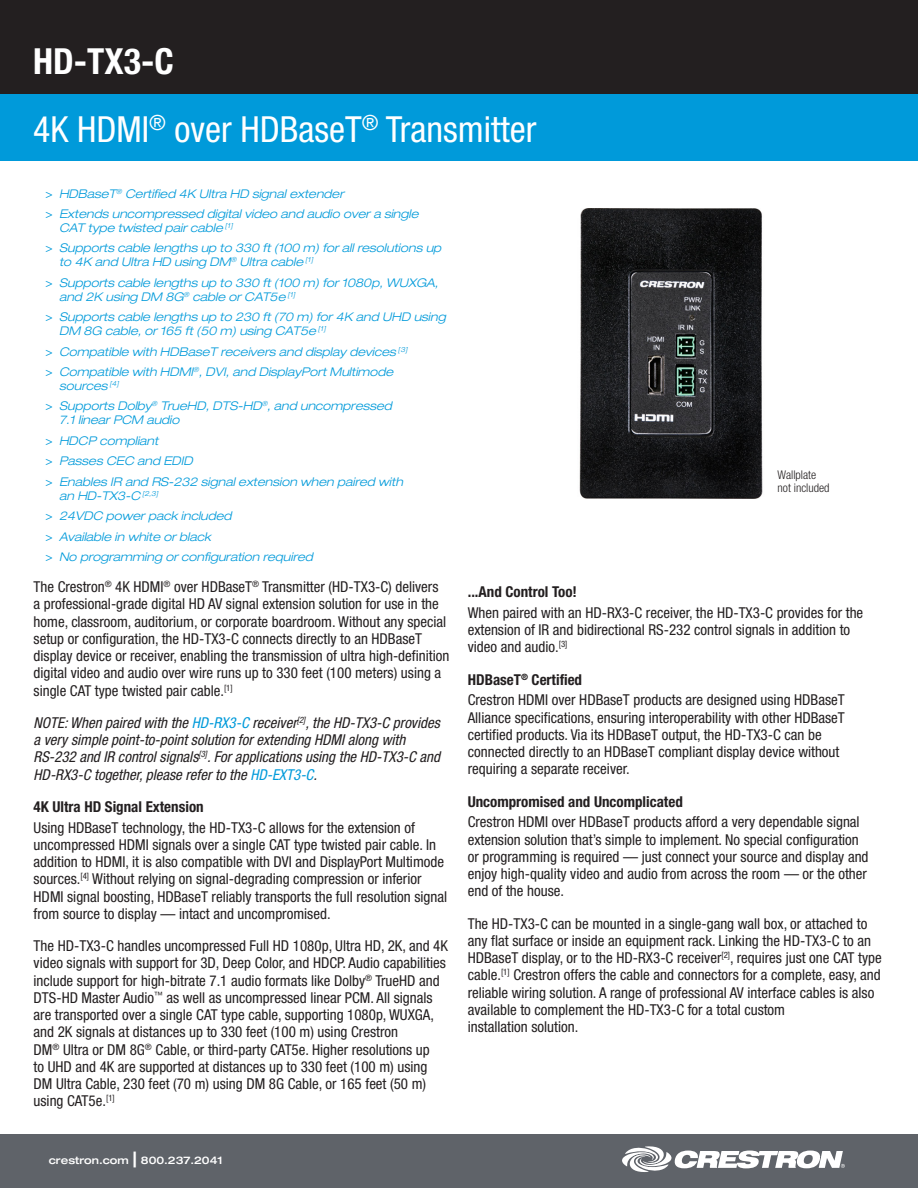
<style>
.page{position:relative;width:918px;height:1188px;background:#fff}
.page>*{position:absolute;margin:0;border:0;box-sizing:border-box;transform-origin:0 0}
.t1{font:condensed 36px "Helvetica Neue LT Std";color:#fff}
.t2{font:700 condensed 36px "Helvetica Neue LT Std";color:#fff}
.t3{font:condensed 15px/17.2px "Helvetica Neue LT Std";color:#231f20}
.t4{font:italic condensed 15px/17.2px "Helvetica Neue LT Std";color:#231f20}
.bold_copy_headings{font:700 condensed 15px "Helvetica Neue LT Std";color:#231f20}
.key_features{font:italic 300 expanded 12px/13.8px "Helvetica Neue LT Std";color:#009ada}
.endnote{font:300 condensed 12px/13.8px "Helvetica Neue LT Std";color:#231f20}
.t5{font:500 expanded 10.5px "Helvetica Neue LT Std";color:#fff}
.s1{font-weight:400;font-style:normal;font-stretch:condensed}
.s2{color:#009ada}
.s3{font-size:21px}
</style>
<div class="page">
<div style="left:0;top:0;width:918px;height:94px;background:#231f20"></div>
<div style="left:0;top:94px;width:918px;height:67px;background:#009ada"></div>
<div style="left:0;top:1134px;width:918px;height:54px;background:#5f6369"></div>
<svg style="left:622px;top:1146px;width:223px;height:26px"></svg>
<img style="left:579px;top:208px;width:184px;height:291px">
<p class="t2" style="left:33px;top:40px;width:142px">HD-TX3-C</p>
<p class="t1" style="left:33px;top:108px;width:505px">4K HDMI<sup>®</sup> over HDBaseT<sup>®</sup> Transmitter</p>
<p class="key_features" style="left:46px;top:187px;width:300px"><span class="s1">&gt;</span> HDBaseT<sup>®</sup> Certified 4K Ultra HD signal extender</p>
<p class="key_features" style="left:59px;top:207px;width:361px;text-indent:-14px"><span class="s1">&gt;</span> Extends uncompressed digital video and audio over a single<br>CAT type twisted pair cable <sup>[1]</sup></p>
<p class="key_features" style="left:59px;top:242px;width:384px;text-indent:-14px"><span class="s1">&gt;</span> Supports cable lengths up to 330 ft (100 m) for all resolutions up to 4K and Ultra HD using DM<sup>®</sup> Ultra cable <sup>[1]</sup></p>
<p class="key_features" style="left:59px;top:276px;width:381px;text-indent:-14px"><span class="s1">&gt;</span> Supports cable lengths up to 330 ft (100 m) for 1080p, WUXGA, and 2K using DM 8G<sup>®</sup> cable or CAT5e <sup>[1]</sup></p>
<p class="key_features" style="left:59px;top:310px;width:388px;text-indent:-14px"><span class="s1">&gt;</span> Supports cable lengths up to 230 ft (70 m) for 4K and UHD using<br>DM 8G cable, or 165 ft (50 m) using CAT5e <sup>[1]</sup></p>
<p class="key_features" style="left:46px;top:345px;width:363px"><span class="s1">&gt;</span> Compatible with HDBaseT receivers and display devices <sup>[3]</sup></p>
<p class="key_features" style="left:59px;top:365px;width:336px;text-indent:-14px"><span class="s1">&gt;</span> Compatible with HDMI<sup>®</sup>, DVI, and DisplayPort Multimode sources <sup>[4]</sup></p>
<p class="key_features" style="left:59px;top:399px;width:334px;text-indent:-14px"><span class="s1">&gt;</span> Supports Dolby<sup>®</sup> TrueHD, DTS-HD<sup>®</sup>, and uncompressed<br>7.1 linear PCM audio</p>
<p class="key_features" style="left:46px;top:434px;width:114px"><span class="s1">&gt;</span> HDCP compliant</p>
<p class="key_features" style="left:46px;top:454px;width:149px"><span class="s1">&gt;</span> Passes CEC and EDID</p>
<p class="key_features" style="left:59px;top:475px;width:345px;text-indent:-14px"><span class="s1">&gt;</span> Enables IR and RS-232 signal extension when paired with an HD-TX3-C <sup>[2,3]</sup></p>
<p class="key_features" style="left:46px;top:509px;width:187px"><span class="s1">&gt;</span> 24VDC power pack included</p>
<p class="key_features" style="left:46px;top:530px;width:167px"><span class="s1">&gt;</span> Available in white or black</p>
<p class="key_features" style="left:46px;top:550px;width:269px"><span class="s1">&gt;</span> No programming or configuration required</p>
<p class="t3" style="left:34px;top:578px;width:417px">The Crestron<sup>®</sup> 4K HDMI<sup>®</sup> over HDBaseT<sup>®</sup> Transmitter (HD-TX3-C) delivers<br>a professional-grade digital HD AV signal extension solution for use in the home, classroom, auditorium, or corporate boardroom. Without any special setup or configuration, the HD-TX3-C connects directly to an HDBaseT display device or receiver, enabling the transmission of ultra high-definition digital video and audio over wire runs up to 330 feet (100 meters) using a single CAT type twisted pair cable.<sup>[1]</sup></p>
<p class="t4" style="left:34px;top:714px;width:408px">NOTE: When paired with the <span class="s2">HD-RX3-C</span> receiver<sup>[2]</sup>, the HD-TX3-C provides a very simple point-to-point solution for extending HDMI along with RS-232 and IR control signals<sup>[3]</sup>. For applications using the HD-TX3-C and HD-RX3-C together, please refer to the <span class="s2">HD-EXT3-C</span>.</p>
<p class="bold_copy_headings" style="left:34px;top:797px;width:172px">4K Ultra HD Signal Extension</p>
<p class="t3" style="left:34px;top:819px;width:415px">Using HDBaseT technology, the HD-TX3-C allows for the extension of uncompressed HDMI signals over a single CAT type twisted pair cable. In addition to HDMI, it is also compatible with DVI and DisplayPort Multimode sources.<sup>[4]</sup> Without relying on signal-degrading compression or inferior HDMI signal boosting, HDBaseT reliably transports the full resolution signal from source to display — intact and uncompromised.</p>
<p class="t3" style="left:34px;top:937px;width:416px">The HD-TX3-C handles uncompressed Full HD 1080p, Ultra HD, 2K, and 4K video signals with support for 3D, Deep Color, and HDCP. Audio capabilities include support for high-bitrate 7.1 audio formats like Dolby<sup>®</sup> TrueHD and DTS-HD Master Audio<sup>™</sup> as well as uncompressed linear PCM. All signals are transported over a single CAT type cable, supporting 1080p, WUXGA, and 2K signals at distances up to 330 feet (100 m) using Crestron<br>DM<sup>®</sup> Ultra or DM 8G<sup>®</sup> Cable, or third-party CAT5e. Higher resolutions up<br>to UHD and 4K are supported at distances up to 330 feet (100 m) using DM Ultra Cable, 230 feet (70 m) using DM 8G Cable, or 165 feet (50 m) using CAT5e.<sup>[1]</sup></p>
<p class="t5" style="left:49px;top:1153px;width:175px">crestron.com <span class="s3">|</span> 800.237.2041</p>
<p class="endnote" style="left:778px;top:467px;width:53px">Wallplate not included</p>
<p class="bold_copy_headings" style="left:468px;top:583px;width:111px">...And Control Too!</p>
<p class="t3" style="left:468px;top:604px;width:397px">When paired with an HD-RX3-C receiver, the HD-TX3-C provides for the extension of IR and bidirectional RS-232 control signals in addition to video and audio.<sup>[3]</sup></p>
<p class="bold_copy_headings" style="left:468px;top:670px;width:116px">HDBaseT<sup>®</sup> Certified</p>
<p class="t3" style="left:468px;top:691px;width:379px">Crestron HDMI over HDBaseT products are designed using HDBaseT Alliance specifications, ensuring interoperability with other HDBaseT certified products. Via its HDBaseT output, the HD-TX3-C can be connected directly to an HDBaseT compliant display device without requiring a separate receiver.</p>
<p class="bold_copy_headings" style="left:468px;top:792px;width:217px">Uncompromised and Uncomplicated</p>
<p class="t3" style="left:468px;top:813px;width:402px">Crestron HDMI over HDBaseT products afford a very dependable signal extension solution that’s simple to implement. No special configuration or programming is required — just connect your source and display and enjoy high-quality video and audio from across the room — or the other end of the house.</p>
<p class="t3" style="left:468px;top:915px;width:415px">The HD-TX3-C can be mounted in a single-gang wall box, or attached to any flat surface or inside an equipment rack. Linking the HD-TX3-C to an HDBaseT display, or to the HD-RX3-C receiver<sup>[2]</sup>, requires just one CAT type cable.<sup>[1]</sup> Crestron offers the cable and connectors for a complete, easy, and reliable wiring solution. A range of professional AV interface cables is also available to complement the HD-TX3-C for a total custom<br>installation solution.</p>
</div>
